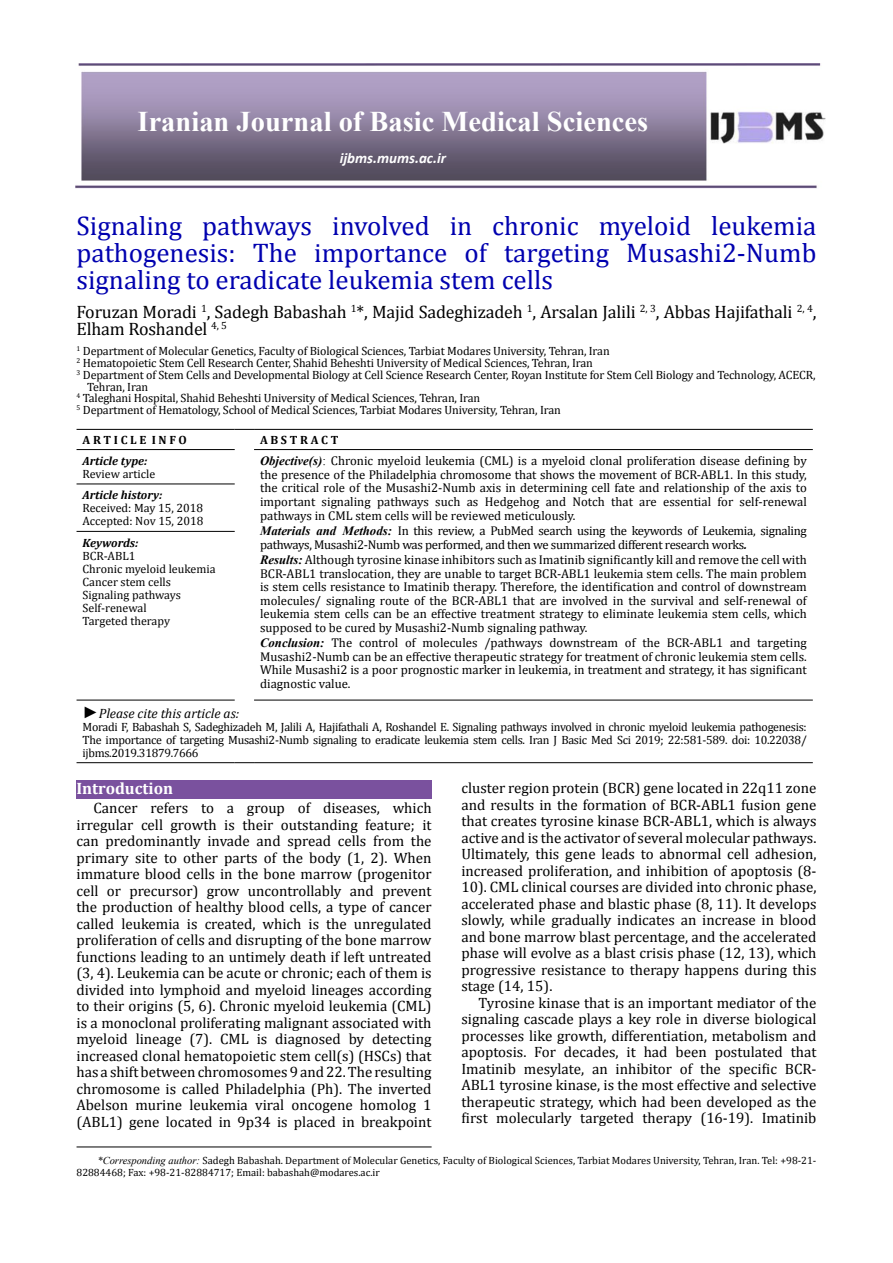
<style>
.page{position:relative;width:893px;height:1263px;background:#fff}
.page>*{position:absolute;margin:0;border:0;box-sizing:border-box;transform-origin:0 0}
.t1{font:700 28.5px "Times New Roman";color:#fff}
.t2{font:27px/27px "Cambria";color:#0000af;text-align:justify}
.t3{font:18px/16.5px "Cambria";letter-spacing:-.01em;color:#000}
.t4{font:700 16.5px "Cambria";color:#fff}
.t5{font:15px/16.5px "Cambria";color:#000;text-align:justify}
.t6{font:italic 700 15px "Calibri";color:#fff}
.t7{font:italic 13.5px "Cambria";color:#000}
.t8{font:12.75px/13.5px "Cambria";letter-spacing:-.02em;color:#000;text-align:justify}
.t9{font:12px/13px "Cambria";letter-spacing:-.01em;color:#000}
.t10{font:12px/13px "Cambria Math";letter-spacing:-.025em;color:#000;text-align:justify}
.t11{font:12px/13px "Cambria Math";color:#000}
.t12{font:italic 700 12px "Cambria";color:#000}
.t13{font:700 12px "Cambria";color:#000}
.t14{font:10.5px/12.6px "Cambria";color:#000}
.s1{font-family:"Times New Roman";font-weight:700;font-style:italic}
.s2{font-family:"Times New Roman"}
.s3{font-weight:700;font-style:italic}
.s4{font-family:"Times New Roman";font-size:16.5px}
.s5{font-family:"Times New Roman";font-style:italic}
</style>
<div class="page">
<hr style="left:77px;top:1147px;width:355px;height:1px;background:#000">
<img style="left:75px;top:64px;width:750px;height:125px">
<hr style="left:77px;top:429px;width:158px;height:1px;background:#000">
<svg style="left:235px;top:429px;width:19px;height:1px"></svg>
<hr style="left:254px;top:429px;width:559px;height:1px;background:#000">
<hr style="left:77px;top:449px;width:158px;height:1px;background:#000">
<hr style="left:77px;top:484px;width:158px;height:1px;background:#000">
<hr style="left:254px;top:449px;width:559px;height:1px;background:#000">
<hr style="left:77px;top:531px;width:158px;height:1px;background:#000">
<hr style="left:77px;top:762px;width:158px;height:1px;background:#000">
<svg style="left:235px;top:762px;width:19px;height:1px"></svg>
<hr style="left:254px;top:762px;width:559px;height:1px;background:#000">
<hr style="left:77px;top:700px;width:158px;height:1px;background:#000">
<hr style="left:254px;top:700px;width:559px;height:1px;background:#000">
<div style="left:77px;top:780px;width:355px;height:18px;background:#7a519e"></div>
<h1 class="t1" style="left:138px;top:102px;width:512px">Iranian Journal of Basic Medical Sciences</h1>
<p class="t6" style="left:340px;top:149px;width:108px">ijbms.mums.ac.ir</p>
<h2 class="t2" style="left:77px;top:212px;width:741px">Signaling pathways involved in chronic myeloid leukemia pathogenesis: The importance of targeting Musashi2-Numb signaling to eradicate leukemia stem cells</h2>
<p class="t3" style="left:77px;top:304px;width:741px">Foruzan Moradi <sup>1</sup>, Sadegh Babashah <sup>1</sup>*, Majid Sadeghizadeh <sup>1</sup>, Arsalan Jalili <sup>2,</sup> <sup>3</sup>, Abbas Hajifathali <sup>2,</sup> <sup>4</sup>,<br>Elham Roshandel <sup>4,</sup> <sup>5</sup></p>
<p class="t9" style="left:77px;top:345px;width:535px"><sup>1</sup> Department of Molecular Genetics, Faculty of Biological Sciences, Tarbiat Modares University, Tehran, Iran</p>
<p class="t9" style="left:77px;top:356px;width:518px"><sup>2</sup> Hematopoietic Stem Cell Research Center, Shahid Beheshti University of Medical Sciences, Tehran, Iran</p>
<p class="t9" style="left:77px;top:368px;width:741px"><sup>3</sup> Department of Stem Cells and Developmental Biology at Cell Science Research Center, Royan Institute for Stem Cell Biology and Technology, ACECR,</p>
<p class="t9" style="left:87px;top:380px;width:62px">Tehran, Iran</p>
<p class="t9" style="left:77px;top:392px;width:405px"><sup>4</sup> Taleghani Hospital, Shahid Beheshti University of Medical Sciences, Tehran, Iran</p>
<p class="t9" style="left:77px;top:403px;width:486px"><sup>5</sup> Department of Hematology, School of Medical Sciences, Tarbiat Modares University, Tehran, Iran</p>
<p class="t13" style="left:83px;top:431px;width:106px">A R T I C L E I N F O</p>
<p class="t13" style="left:260px;top:431px;width:80px">A B S T R A C T</p>
<p class="t12" style="left:83px;top:452px;width:66px">Article type:</p>
<p class="t11" style="left:83px;top:467px;width:74px">Review article</p>
<p class="t8" style="left:260px;top:454px;width:548px"><span class="s1">Objective(s)</span><span class="s2">:</span> Chronic myeloid leukemia (CML) is a myeloid clonal proliferation disease defining by the presence of the Philadelphia chromosome that shows the movement of BCR-ABL1. In this study, the critical role of the Musashi2-Numb axis in determining cell fate and relationship of the axis to important signaling pathways such as Hedgehog and Notch that are essential for self-renewal pathways in CML stem cells will be reviewed meticulously.</p>
<p class="t8" style="left:260px;top:524px;width:548px"><span class="s1">Materials and Methods:</span> In this review, a PubMed search using the keywords of Leukemia, signaling pathways, Musashi2-Numb was performed, and then we summarized different research works<span class="s3">.</span></p>
<p class="t8" style="left:260px;top:553px;width:548px"><span class="s1">Results:</span> Although tyrosine kinase inhibitors such as Imatinib significantly kill and remove the cell with BCR-ABL1 translocation, they are unable to target BCR-ABL1 leukemia stem cells. The main problem is stem cells resistance to Imatinib therapy. Therefore, the identification and control of downstream molecules/ signaling route of the BCR-ABL1 that are involved in the survival and self-renewal of leukemia stem cells can be an effective treatment strategy to eliminate leukemia stem cells, which supposed to be cured by Musashi2-Numb signaling pathway.</p>
<p class="t8" style="left:260px;top:636px;width:548px"><span class="s1">Conclusion:</span> The control of molecules /pathways downstream of the BCR-ABL1 and targeting Musashi2-Numb can be an effective therapeutic strategy for treatment of chronic leukemia stem cells.<br>While Musashi2 is a poor prognostic marker in leukemia, in treatment and strategy, it has significant diagnostic value.</p>
<p class="t12" style="left:83px;top:487px;width:81px">Article history:</p>
<p class="t11" style="left:83px;top:502px;width:122px">Received: May 15, 2018<br>Accepted: Nov 15, 2018</p>
<p class="t12" style="left:83px;top:534px;width:57px">Keywords:</p>
<p class="t9" style="left:83px;top:549px;width:135px">BCR-ABL1<br>Chronic myeloid leukemia<br>Cancer stem cells<br>Signaling pathways<br>Self-renewal<br>Targeted therapy</p>
<p class="t7" style="left:83px;top:703px;width:158px"><span class="s4">►</span>Please cite this article as:</p>
<p class="t10" style="left:83px;top:720px;width:726px">Moradi F, Babashah S, Sadeghizadeh M, Jalili A, Hajifathali A, Roshandel E. Signaling pathways involved in chronic myeloid leukemia pathogenesis:<br>The importance of targeting Musashi2-Numb signaling to eradicate leukemia stem cells. Iran J Basic Med Sci 2019; 22:581-589. doi: 10.22038/ ijbms.2019.31879.7666</p>
<p class="t4" style="left:77px;top:777px;width:98px">Introduction</p>
<p class="t5" style="left:77px;top:800px;width:357px;text-indent:17px">Cancer refers to a group of diseases, which irregular cell growth is their outstanding feature; it can predominantly invade and spread cells from the primary site to other parts of the body (1, 2). When immature blood cells in the bone marrow (progenitor cell or precursor) grow uncontrollably and prevent the production of healthy blood cells, a type of cancer called leukemia is created, which is the unregulated proliferation of cells and disrupting of the bone marrow functions leading to an untimely death if left untreated (3, 4). Leukemia can be acute or chronic; each of them is divided into lymphoid and myeloid lineages according to their origins (5, 6). Chronic myeloid leukemia (CML) is a monoclonal proliferating malignant associated with myeloid lineage (7). CML is diagnosed by detecting increased clonal hematopoietic stem cell(s) (HSCs) that has a shift between chromosomes 9 and 22. The resulting chromosome is called Philadelphia (Ph). The inverted Abelson murine leukemia viral oncogene homolog 1 (ABL1) gene located in 9p34 is placed in breakpoint</p>
<p class="t5" style="left:461px;top:780px;width:357px">cluster region protein (BCR) gene located in 22q11 zone and results in the formation of BCR-ABL1 fusion gene that creates tyrosine kinase BCR-ABL1, which is always active and is the activator of several molecular pathways.<br>Ultimately, this gene leads to abnormal cell adhesion, increased proliferation, and inhibition of apoptosis (8- 10). CML clinical courses are divided into chronic phase, accelerated phase and blastic phase (8, 11). It develops slowly, while gradually indicates an increase in blood and bone marrow blast percentage, and the accelerated phase will evolve as a blast crisis phase (12, 13), which progressive resistance to therapy happens during this stage (14, 15).</p>
<p class="t5" style="left:461px;top:994px;width:357px;text-indent:17px">Tyrosine kinase that is an important mediator of the signaling cascade plays a key role in diverse biological processes like growth, differentiation, metabolism and apoptosis. For decades, it had been postulated that Imatinib mesylate, an inhibitor of the specific BCR-ABL1 tyrosine kinase, is the most effective and selective therapeutic strategy, which had been developed as the first molecularly targeted therapy (16-19). Imatinib</p>
<p class="t14" style="left:77px;top:1154px;width:741px;text-indent:21px"><span class="s5">*Corresponding author:</span> Sadegh Babashah. Department of Molecular Genetics, Faculty of Biological Sciences, Tarbiat Modares University, Tehran, Iran. Tel: +98-21-<br>82884468; Fax: +98-21-82884717; Email: babashah@modares.ac.ir</p>
</div>
